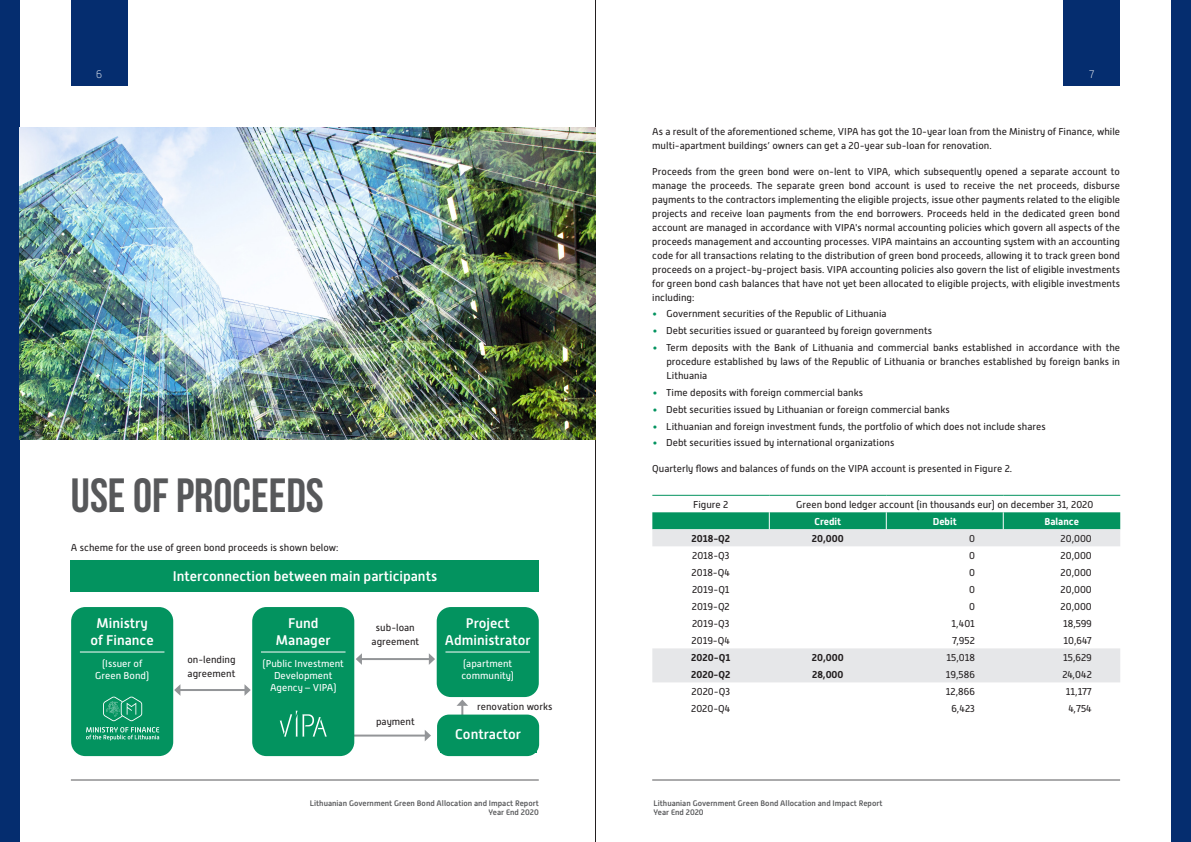
<style>
.page{position:relative;width:1191px;height:842px;background:#fff}
.page>*{position:absolute;margin:0;border:0;box-sizing:border-box;transform-origin:0 0}
._48_pavadinimai{font:48px "Bebas Neue";color:#57585a}
.citata{font:500 14px/16.8px "Alwyn New";color:#fff;text-align:center}
.t1{font:100 11px "Alwyn New";color:#fff}
.BODY_TXT_10{font:10px/14px "Alwyn New";color:#231f20}
.BODY_TXT_10-2{font:10px/12px "Alwyn New";color:#fff;text-align:center}
.BODY_TXT_10-3{font:700 10px "Alwyn New";color:#231f20}
.BODY_TXT_10-4{font:700 10px "Alwyn New";color:#fff}
.t2{font:500 8px/9.6px "Alwyn New";color:#57585a}
.s1{color:#03935f}
</style>
<div class="page">
<div style="left:1063px;top:0;width:57px;height:85px;background:#052d6f"></div>
<div style="left:0;top:0;width:20px;height:842px;background:#052d6f"></div>
<div style="left:1171px;top:0;width:20px;height:842px;background:#052d6f"></div>
<hr style="left:595px;top:0;width:1px;height:842px;background:#231f20">
<hr style="left:71px;top:780px;width:468px;height:1px;background:#57585a">
<hr style="left:652px;top:780px;width:468px;height:1px;background:#57585a">
<div style="left:71px;top:0;width:57px;height:85px;background:#052d6f"></div>
<img style="left:20px;top:128px;width:575px;height:311px">
<svg style="left:652px;top:529px;width:468px;height:153px"></svg>
<svg style="left:652px;top:512px;width:468px;height:17px;background:#099563"></svg>
<hr style="left:652px;top:495px;width:117px;height:1px;background:#03935f">
<hr style="left:769px;top:495px;width:117px;height:1px;background:#03935f">
<hr style="left:886px;top:495px;width:117px;height:1px;background:#03935f">
<hr style="left:1003px;top:495px;width:117px;height:1px;background:#03935f">
<hr style="left:461px;top:704px;width:2px;height:22px;background:#939598">
<svg style="left:456px;top:699px;width:12px;height:7px"></svg>
<hr style="left:353px;top:734px;width:73px;height:2px;background:#939598">
<svg style="left:425px;top:730px;width:6px;height:11px"></svg>
<div style="left:71px;top:607px;width:102px;height:149px;background:#03935f;border-radius:14px"></div>
<div style="left:252px;top:607px;width:102px;height:149px;background:#03935f;border-radius:14px"></div>
<div style="left:437px;top:714px;width:102px;height:42px;background:#03935f;border-radius:12px"></div>
<div style="left:440px;top:728px;width:96px;height:25px;background:#03935f"></div>
<div style="left:437px;top:607px;width:102px;height:90px;background:#03935f;border-radius:14px"></div>
<hr style="left:179px;top:689px;width:67px;height:2px;background:#939598">
<svg style="left:174px;top:685px;width:6px;height:11px"></svg>
<svg style="left:244px;top:684px;width:7px;height:12px"></svg>
<hr style="left:360px;top:658px;width:70px;height:2px;background:#939598">
<svg style="left:356px;top:653px;width:6px;height:12px"></svg>
<svg style="left:429px;top:653px;width:6px;height:12px"></svg>
<div style="left:71px;top:560px;width:468px;height:31px;background:#03935f"></div>
<svg style="left:103px;top:696px;width:39px;height:25px"></svg>
<svg style="left:86px;top:727px;width:73px;height:13px"></svg>
<svg style="left:280px;top:711px;width:47px;height:25px"></svg>
<hr style="left:80px;top:652px;width:84px;height:1px;background:#fff">
<hr style="left:261px;top:652px;width:84px;height:1px;background:#fff">
<hr style="left:445px;top:652px;width:85px;height:1px;background:#fff">
<p class="t1" style="left:96px;top:68px;width:8px">6</p>
<p class="t1" style="left:1089px;top:68px;width:7px">7</p>
<p class="_48_pavadinimai" style="left:71px;top:469px;width:254px">USE OF PROCEEDS</p>
<p class="BODY_TXT_10" style="left:71px;top:541px;width:269px">A scheme for the use of green bond proceeds is shown below:</p>
<p class="citata" style="left:97px;top:615px;width:53px">Ministry</p>
<p class="citata" style="left:91px;top:631px;width:65px">of Finance</p>
<p class="BODY_TXT_10-2" style="left:102px;top:657px;width:42px">(Issuer of</p>
<p class="BODY_TXT_10-2" style="left:95px;top:669px;width:55px">Green Bond)</p>
<p class="citata" style="left:173px;top:568px;width:266px">Interconnection between main participants</p>
<p class="BODY_TXT_10" style="left:187px;top:653px;width:50px">on-lending agreement</p>
<p class="citata" style="left:288px;top:615px;width:32px">Fund</p>
<p class="citata" style="left:276px;top:631px;width:56px">Manager</p>
<p class="BODY_TXT_10-2" style="left:262px;top:657px;width:83px">(Public Investment<br>Development</p>
<p class="BODY_TXT_10-2" style="left:270px;top:681px;width:68px">Agency – VIPA)</p>
<p class="BODY_TXT_10" style="left:371px;top:621px;width:49px;text-align:center">sub-loan agreement</p>
<p class="BODY_TXT_10" style="left:376px;top:715px;width:40px">payment</p>
<p class="citata" style="left:445px;top:615px;width:87px">Project<br>Administrator</p>
<p class="BODY_TXT_10-2" style="left:463px;top:657px;width:51px">(apartment</p>
<p class="BODY_TXT_10-2" style="left:461px;top:669px;width:54px">community)</p>
<p class="BODY_TXT_10" style="left:477px;top:699px;width:77px">renovation works</p>
<p class="citata" style="left:455px;top:726px;width:67px">Contractor</p>
<p class="t2" style="left:310px;top:798px;width:230px;text-align:right">Lithuanian Government Green Bond Allocation and Impact Report<br>Year End 2020</p>
<p class="BODY_TXT_10" style="left:652px;top:125px;width:469px">As a result of the aforementioned scheme, VIPA has got the 10-year loan from the Ministry of Finance, while multi-apartment buildings’ owners can get a 20-year sub-loan for renovation.</p>
<p class="BODY_TXT_10" style="left:652px;top:164px;width:469px;text-align:justify">Proceeds from the green bond were on-lent to VIPA, which subsequently opened a separate account to manage the proceeds. The separate green bond account is used to receive the net proceeds, disburse payments to the contractors implementing the eligible projects, issue other payments related to the eligible projects and receive loan payments from the end borrowers. Proceeds held in the dedicated green bond account are managed in accordance with VIPA's normal accounting policies which govern all aspects of the proceeds management and accounting processes. VIPA maintains an accounting system with an accounting code for all transactions relating to the distribution of green bond proceeds, allowing it to track green bond proceeds on a project-by-project basis. VIPA accounting policies also govern the list of eligible investments for green bond cash balances that have not yet been allocated to eligible projects, with eligible investments including:</p>
<p class="BODY_TXT_10" style="left:652px;top:307px;width:236px"><span class="s1">•</span> Government securities of the Republic of Lithuania</p>
<p class="BODY_TXT_10" style="left:652px;top:324px;width:281px"><span class="s1">•</span> Debt securities issued or guaranteed by foreign governments</p>
<p class="BODY_TXT_10" style="left:666px;top:341px;width:455px;text-align:justify;text-indent:-14px"><span class="s1">•</span> Term deposits with the Bank of Lithuania and commercial banks established in accordance with the procedure established by laws of the Republic of Lithuania or branches established by foreign banks in Lithuania</p>
<p class="BODY_TXT_10" style="left:652px;top:385px;width:212px"><span class="s1">•</span> Time deposits with foreign commercial banks</p>
<p class="BODY_TXT_10" style="left:652px;top:402px;width:299px"><span class="s1">•</span> Debt securities issued by Lithuanian or foreign commercial banks</p>
<p class="BODY_TXT_10" style="left:652px;top:419px;width:395px"><span class="s1">•</span> Lithuanian and foreign investment funds, the portfolio of which does not include shares</p>
<p class="BODY_TXT_10" style="left:652px;top:436px;width:243px"><span class="s1">•</span> Debt securities issued by international organizations</p>
<p class="BODY_TXT_10" style="left:652px;top:461px;width:361px">Quarterly flows and balances of funds on the VIPA account is presented in Figure 2.</p>
<p class="BODY_TXT_10" style="left:693px;top:497px;width:37px">Figure 2</p>
<p class="BODY_TXT_10" style="left:796px;top:497px;width:299px">Green bond ledger account (in thousands eur) on december 31, 2020</p>
<p class="BODY_TXT_10-4" style="left:814px;top:515px;width:28px">Credit</p>
<p class="BODY_TXT_10-4" style="left:932px;top:515px;width:25px">Debit</p>
<p class="BODY_TXT_10-4" style="left:1044px;top:515px;width:36px">Balance</p>
<p class="BODY_TXT_10-3" style="left:691px;top:532px;width:40px">2018-Q2</p>
<p class="BODY_TXT_10-3" style="left:812px;top:532px;width:33px">20,000</p>
<p class="BODY_TXT_10" style="left:969px;top:531px;width:7px">0</p>
<p class="BODY_TXT_10" style="left:1060px;top:531px;width:33px">20,000</p>
<p class="BODY_TXT_10" style="left:692px;top:548px;width:39px">2018-Q3</p>
<p class="BODY_TXT_10" style="left:969px;top:548px;width:7px">0</p>
<p class="BODY_TXT_10" style="left:1060px;top:548px;width:33px">20,000</p>
<p class="BODY_TXT_10" style="left:691px;top:565px;width:40px">2018-Q4</p>
<p class="BODY_TXT_10" style="left:969px;top:565px;width:7px">0</p>
<p class="BODY_TXT_10" style="left:1060px;top:565px;width:33px">20,000</p>
<p class="BODY_TXT_10" style="left:692px;top:582px;width:39px">2019-Q1</p>
<p class="BODY_TXT_10" style="left:969px;top:582px;width:7px">0</p>
<p class="BODY_TXT_10" style="left:1060px;top:582px;width:33px">20,000</p>
<p class="BODY_TXT_10" style="left:692px;top:599px;width:40px">2019-Q2</p>
<p class="BODY_TXT_10" style="left:969px;top:599px;width:7px">0</p>
<p class="BODY_TXT_10" style="left:1060px;top:599px;width:33px">20,000</p>
<p class="BODY_TXT_10" style="left:692px;top:616px;width:39px">2019-Q3</p>
<p class="BODY_TXT_10" style="left:951px;top:616px;width:25px">1,401</p>
<p class="BODY_TXT_10" style="left:1063px;top:616px;width:30px">18,599</p>
<p class="BODY_TXT_10" style="left:691px;top:633px;width:40px">2019-Q4</p>
<p class="BODY_TXT_10" style="left:952px;top:633px;width:24px">7,952</p>
<p class="BODY_TXT_10" style="left:1063px;top:633px;width:30px">10,647</p>
<p class="BODY_TXT_10-3" style="left:691px;top:651px;width:41px">2020-Q1</p>
<p class="BODY_TXT_10-3" style="left:812px;top:651px;width:33px">20,000</p>
<p class="BODY_TXT_10" style="left:946px;top:650px;width:30px">15,018</p>
<p class="BODY_TXT_10" style="left:1063px;top:650px;width:30px">15,629</p>
<p class="BODY_TXT_10-3" style="left:691px;top:668px;width:41px">2020-Q2</p>
<p class="BODY_TXT_10-3" style="left:812px;top:668px;width:33px">28,000</p>
<p class="BODY_TXT_10" style="left:946px;top:667px;width:30px">19,586</p>
<p class="BODY_TXT_10" style="left:1062px;top:667px;width:31px">24,042</p>
<p class="BODY_TXT_10" style="left:691px;top:684px;width:40px">2020-Q3</p>
<p class="BODY_TXT_10" style="left:946px;top:684px;width:30px">12,866</p>
<p class="BODY_TXT_10" style="left:1066px;top:684px;width:27px">11,177</p>
<p class="BODY_TXT_10" style="left:691px;top:701px;width:41px">2020-Q4</p>
<p class="BODY_TXT_10" style="left:951px;top:701px;width:25px">6,423</p>
<p class="BODY_TXT_10" style="left:1068px;top:701px;width:25px">4,754</p>
<p class="t2" style="left:653px;top:798px;width:230px">Lithuanian Government Green Bond Allocation and Impact Report<br>Year End 2020</p>
</div>
